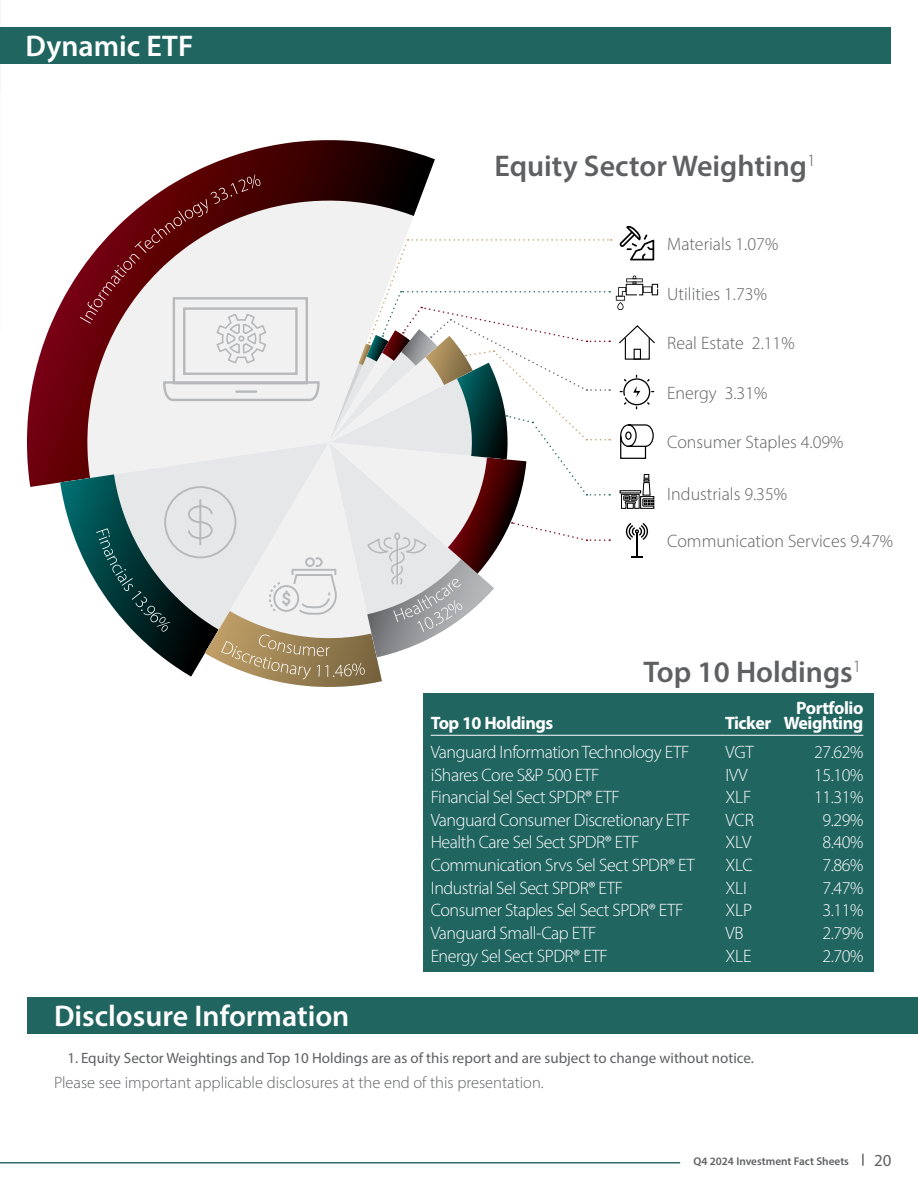
<style>
.page{position:relative;width:918px;height:1188px;background:#fff}
.page>*{position:absolute;margin:0;border:0;box-sizing:border-box;transform-origin:0 0}
.t1{font:600 30px "Myriad Pro";color:#5f6062}
.t2{font:600 30px "Myriad Pro";color:#fff}
.t3{font:300 18px "Myriad Pro";letter-spacing:-.025em;color:#fff}
.t4{font:300 18px "Myriad Pro";color:#5f6062}
.t5{font:700 18px/15px "Myriad Pro";letter-spacing:-.025em;color:#fff;text-align:right}
.t6{font:16.95px "Myriad Pro";color:#5f6062}
.t7{font:300 16.5px "Myriad Pro";color:#5f6062}
.t8{font:15px "Myriad Pro";color:#5f6062}
.t9{font:600 11.25px "Myriad Pro";color:#5f6062}
</style>
<div class="page">
<svg style="left:862px;top:1154px;width:2px;height:12px"></svg>
<div style="left:27px;top:997px;width:891px;height:37px;background:#216561"></div>
<hr style="left:0;top:1162px;width:680px;height:1px;background:#216561">
<div style="left:0;top:27px;width:891px;height:37px;background:#216561"></div>
<div style="left:423px;top:694px;width:451px;height:278px;background:#216561"></div>
<div style="left:652px;top:284px;width:6px;height:11px;border:1px solid #000"></div>
<hr style="left:431px;top:735px;width:294px;height:1px;background:#fff">
<hr style="left:725px;top:735px;width:53px;height:1px;background:#fff">
<hr style="left:778px;top:735px;width:85px;height:1px;background:#fff">
<svg style="left:27px;top:140px;width:629px;height:547px"></svg>
<h1 class="t2" style="left:26px;top:27px;width:169px">Dynamic ETF</h1>
<h1 class="t2" style="left:54px;top:996px;width:297px">Disclosure Information</h1>
<h1 class="t1" style="left:494px;top:147px;width:323px">Equity Sector Weighting<sup>1</sup></h1>
<p class="t4" style="left:667px;top:233px;width:113px">Materials 1.07%</p>
<p class="t4" style="left:667px;top:283px;width:101px">Utilities 1.73%</p>
<p class="t4" style="left:667px;top:332px;width:129px">Real Estate 2.11%</p>
<p class="t4" style="left:667px;top:382px;width:102px">Energy 3.31%</p>
<p class="t4" style="left:667px;top:432px;width:178px">Consumer Staples 4.09%</p>
<p class="t4" style="left:667px;top:483px;width:121px">Industrials 9.35%</p>
<p class="t4" style="left:667px;top:530px;width:227px">Communication Services 9.47%</p>
<h1 class="t1" style="left:644px;top:653px;width:219px">Top 10 Holdings<sup>1</sup></h1>
<p class="t5" style="left:431px;top:714px;width:124px">Top 10 Holdings</p>
<p class="t5" style="left:725px;top:714px;width:48px">Ticker</p>
<p class="t5" style="left:784px;top:699px;width:81px">Portfolio<br>Weighting</p>
<p class="t3" style="left:431px;top:741px;width:260px">Vanguard Information Technology ETF</p>
<p class="t3" style="left:725px;top:741px;width:30px">VGT</p>
<p class="t3" style="left:814px;top:741px;width:51px">27.62%</p>
<p class="t3" style="left:431px;top:764px;width:170px">iShares Core S&amp;P 500 ETF</p>
<p class="t3" style="left:725px;top:764px;width:24px">IVV</p>
<p class="t3" style="left:814px;top:764px;width:51px">15.10%</p>
<p class="t3" style="left:431px;top:786px;width:191px">Financial Sel Sect SPDR® ETF</p>
<p class="t3" style="left:725px;top:786px;width:28px">XLF</p>
<p class="t3" style="left:814px;top:786px;width:51px">11.31%</p>
<p class="t3" style="left:431px;top:809px;width:261px">Vanguard Consumer Discretionary ETF</p>
<p class="t3" style="left:725px;top:809px;width:30px">VCR</p>
<p class="t3" style="left:822px;top:809px;width:42px">9.29%</p>
<p class="t3" style="left:431px;top:832px;width:210px">Health Care Sel Sect SPDR® ETF</p>
<p class="t3" style="left:725px;top:832px;width:27px">XLV</p>
<p class="t3" style="left:822px;top:832px;width:42px">8.40%</p>
<p class="t3" style="left:431px;top:854px;width:266px">Communication Srvs Sel Sect SPDR® ET</p>
<p class="t3" style="left:725px;top:854px;width:29px">XLC</p>
<p class="t3" style="left:822px;top:854px;width:42px">7.86%</p>
<p class="t3" style="left:431px;top:877px;width:194px">Industrial Sel Sect SPDR® ETF</p>
<p class="t3" style="left:725px;top:877px;width:23px">XLI</p>
<p class="t3" style="left:822px;top:877px;width:42px">7.47%</p>
<p class="t3" style="left:431px;top:900px;width:254px">Consumer Staples Sel Sect SPDR® ETF</p>
<p class="t3" style="left:725px;top:900px;width:28px">XLP</p>
<p class="t3" style="left:822px;top:900px;width:42px">3.11%</p>
<p class="t3" style="left:431px;top:922px;width:167px">Vanguard Small-Cap ETF</p>
<p class="t3" style="left:725px;top:922px;width:20px">VB</p>
<p class="t3" style="left:822px;top:922px;width:42px">2.79%</p>
<p class="t3" style="left:431px;top:945px;width:179px">Energy Sel Sect SPDR® ETF</p>
<p class="t3" style="left:725px;top:945px;width:28px">XLE</p>
<p class="t3" style="left:822px;top:945px;width:42px">2.70%</p>
<p class="t8" style="left:68px;top:1049px;width:688px">1. Equity Sector Weightings and Top 10 Holdings are as of this report and are subject to change without notice.</p>
<p class="t7" style="left:54px;top:1072px;width:491px">Please see important applicable disclosures at the end of this presentation.</p>
<p class="t9" style="left:693px;top:1154px;width:157px">Q4 2024 Investment Fact Sheets</p>
<p class="t6" style="left:874px;top:1150px;width:19px">20</p>
</div>
